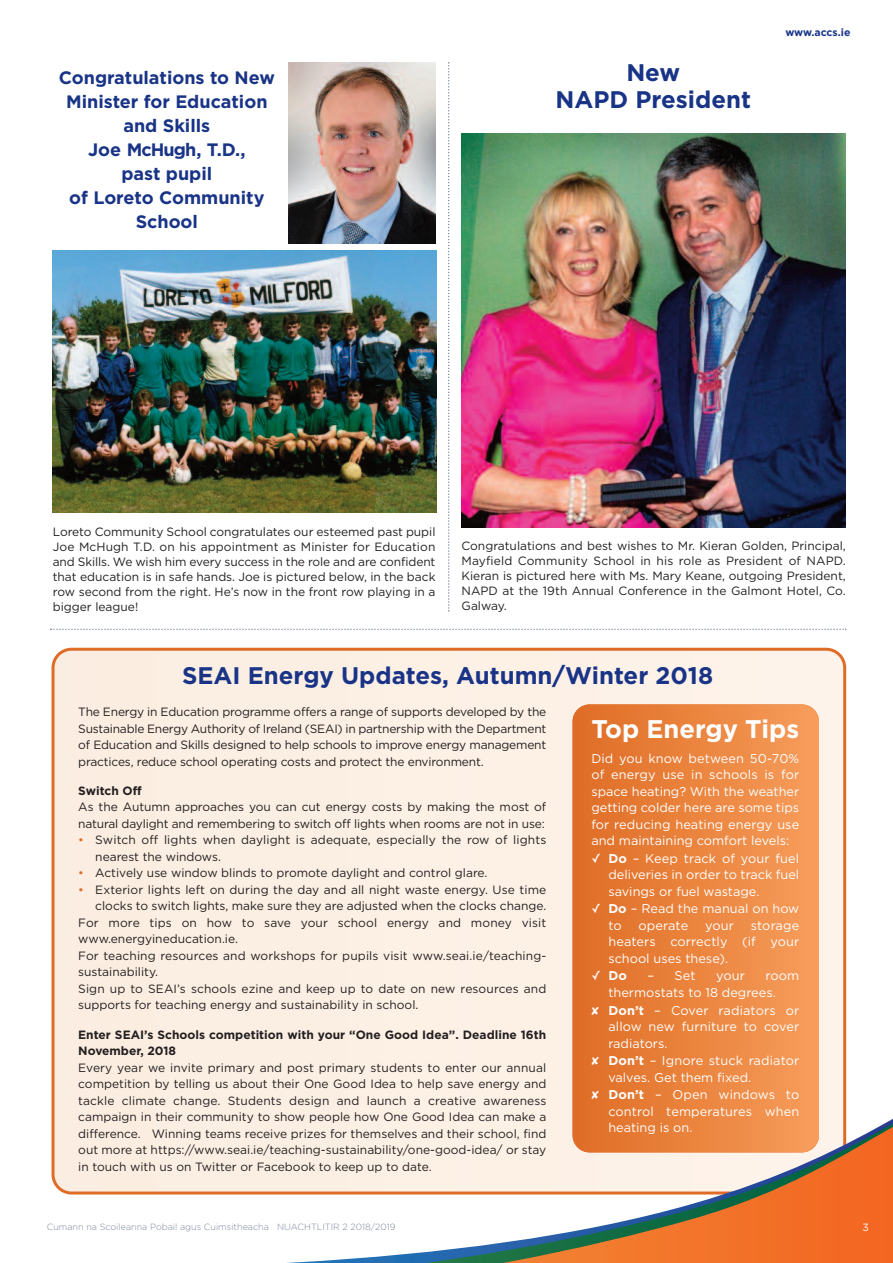
<style>
.page{position:relative;width:893px;height:1263px;background:#fff}
.page>*{position:absolute;margin:0;border:0;box-sizing:border-box;transform-origin:0 0}
.t1{font:700 25.5px "Gotham";color:#fff}
.t2{font:700 24px/27px "Gotham";color:#193487;text-align:center}
.t3{font:700 18px/24px "Gotham";color:#193487;text-align:center}
.t4{font:12.75px/16.5px "Gotham";color:#fff;text-align:justify}
.t5{font:700 12.75px "Gotham";color:#fff}
.t6{font:12px/16.5px "Gotham";color:#231f20;text-align:justify}
.t7{font:700 12px/16.5px "Gotham";color:#231f20}
.t8{font:700 10.5px "Gotham";letter-spacing:-.005em;color:#193487}
.t9{font:10.5px "Gotham";color:#fff}
.t10{font:300 9px "Gotham";color:#7c879c}
.s1{color:#df6b27}
.s2{font-family:"Lucida Grande"}
.s3{font-weight:700}
.s4{font-family:"Lucida Grande";font-weight:400}
.s5{font-family:"Menlo";font-weight:700}
</style>
<div class="page">
<div style="left:52px;top:648px;width:794px;height:546px;background:#fbefe3"></div>
<svg style="left:448px;top:62px;width:1px;height:549px"></svg>
<svg style="left:50px;top:629px;width:796px;height:1px"></svg>
<img style="left:461px;top:133px;width:385px;height:395px">
<img style="left:53px;top:251px;width:383px;height:262px">
<img style="left:288px;top:63px;width:148px;height:180px">
<div style="left:573px;top:704px;width:246px;height:448px;background:linear-gradient(to right,#de6c24,#f79d5b);border-radius:17px"></div>
<svg style="left:100px;top:1114px;width:747px;height:5px;fill:#fbeee2"></svg>
<svg style="left:100px;top:1119px;width:793px;height:3px;fill:#fbefe3"></svg>
<svg style="left:100px;top:1122px;width:793px;height:141px"></svg>
<h3 class="t3" style="left:59px;top:65px;width:218px">Congratulations to New<br>Minister for Education and Skills<br>Joe McHugh, T.D.,<br>past pupil<br>of Loreto Community<br>School</h3>
<h2 class="t2" style="left:555px;top:59px;width:197px">New<br>NAPD President</h2>
<p class="t8" style="left:785px;top:26px;width:67px">www.accs.ie</p>
<p class="t6" style="left:53px;top:524px;width:384px;line-height:15px">Loreto Community School congratulates our esteemed past pupil Joe McHugh T.D. on his appointment as Minister for Education and Skills. We wish him every success in the role and are confident that education is in safe hands. Joe is pictured below, in the back row second from the right. He’s now in the front row playing in a bigger league!</p>
<p class="t6" style="left:461px;top:538px;width:386px;line-height:15px">Congratulations and best wishes to Mr. Kieran Golden, Principal, Mayfield Community School in his role as President of NAPD.<br>Kieran is pictured here with Ms. Mary Keane, outgoing President, NAPD at the 19th Annual Conference in the Galmont Hotel, Co.<br>Galway.</p>
<h2 class="t2" style="left:182px;top:662px;width:533px">SEAI Energy Updates, Autumn/Winter 2018</h2>
<p class="t6" style="left:78px;top:704px;width:470px">The Energy in Education programme offers a range of supports developed by the Sustainable Energy Authority of Ireland (SEAI) in partnership with the Department of Education and Skills designed to help schools to improve energy management practices, reduce school operating costs and protect the environment.</p>
<p class="t7" style="left:78px;top:782px;width:65px">Switch Off</p>
<p class="t6" style="left:78px;top:799px;width:470px">As the Autumn approaches you can cut energy costs by making the most of natural daylight and remembering to switch off lights when rooms are not in use:</p>
<p class="t6" style="left:95px;top:832px;width:453px;text-indent:-17px"><span class="s1">•</span> Switch off lights when daylight is adequate, especially the row of lights nearest the windows.</p>
<p class="t6" style="left:78px;top:865px;width:411px"><span class="s1">•</span> Actively use window blinds to promote daylight and control glare.</p>
<p class="t6" style="left:78px;top:881px;width:470px"><span class="s1">•</span> Exterior lights left on during the day and all night waste energy. Use time</p>
<p class="t6" style="left:95px;top:898px;width:453px">clocks to switch lights, make sure they are adjusted when the clocks change.</p>
<p class="t6" style="left:78px;top:914px;width:470px">For more tips on how to save your school energy and money visit</p>
<p class="t6" style="left:78px;top:931px;width:161px">www.energyineducation.ie.</p>
<p class="t6" style="left:78px;top:947px;width:470px">For teaching resources and workshops for pupils visit www.seai.ie/teaching-</p>
<p class="t6" style="left:78px;top:964px;width:81px">sustainability.</p>
<p class="t6" style="left:78px;top:980px;width:470px">Sign up to SEAI’s schools ezine and keep up to date on new resources and</p>
<p class="t6" style="left:78px;top:997px;width:342px">supports for teaching energy and sustainability in school.</p>
<p class="t7" style="left:78px;top:1026px;width:470px">Enter SEAI’s Schools competition with your “One Good Idea”. Deadline 16th<br>November, 2018</p>
<p class="t6" style="left:78px;top:1059px;width:470px">Every year we invite primary and post primary students to enter our annual competition by telling us about their One Good Idea to help save energy and tackle climate change. Students design and launch a creative awareness campaign in their community to show people how One Good Idea can make a difference. Winning teams receive prizes for themselves and their school, find out more at https://www.seai.ie/teaching-sustainability/one-good-idea/ or stay in touch with us on Twitter or Facebook to keep up to date.</p>
<h1 class="t1" style="left:591px;top:714px;width:209px">Top Energy Tips</h1>
<p class="t4" style="left:591px;top:750px;width:209px">Did you know between 50-70% of energy use in schools is for space heating? With the weather getting colder here are some tips for reducing heating energy use and maintaining comfort levels:</p>
<p class="t4" style="left:608px;top:850px;width:192px;text-indent:-17px"><span class="s2">✓</span> <span class="s3">Do</span> – Keep track of your fuel deliveries in order to track fuel savings or fuel wastage.</p>
<p class="t4" style="left:608px;top:901px;width:192px;text-indent:-17px"><span class="s2">✓</span> <span class="s3">Do</span> – Read the manual on how to</p>
<p class="t4" style="left:608px;top:917px;width:192px;text-indent:142px">storage heaters correctly (if your school uses these).</p>
<p class="t5" style="left:591px;top:968px;width:37px"><span class="s4">✓</span> Do</p>
<p class="t4" style="left:647px;top:968px;width:50px">– Set</p>
<p class="t4" style="left:716px;top:968px;width:30px">your</p>
<p class="t4" style="left:765px;top:968px;width:35px">room</p>
<p class="t4" style="left:608px;top:984px;width:169px">thermostats to 18 degrees.</p>
<p class="t4" style="left:591px;top:1002px;width:209px"><span class="s5">✘</span> <span class="s3">Don’t</span> – Cover radiators or</p>
<p class="t4" style="left:608px;top:1018px;width:192px">allow new furniture to cover</p>
<p class="t4" style="left:608px;top:1035px;width:61px">radiators.</p>
<p class="t4" style="left:591px;top:1052px;width:209px"><span class="s5">✘</span> <span class="s3">Don’t</span> – Ignore stuck radiator</p>
<p class="t4" style="left:608px;top:1069px;width:144px">valves. Get them fixed.</p>
<p class="t4" style="left:591px;top:1086px;width:209px"><span class="s5">✘</span> <span class="s3">Don’t</span> – Open windows to</p>
<p class="t4" style="left:608px;top:1103px;width:192px">control temperatures when</p>
<p class="t4" style="left:608px;top:1119px;width:86px">heating is on.</p>
<p class="t4" style="left:639px;top:917px;width:51px">operate</p>
<p class="t4" style="left:705px;top:917px;width:30px">your</p>
<p class="t10" style="left:47px;top:1222px;width:350px">Cumann na Scoileanna Pobail agus Cuimsitheacha NUACHTLITIR 2 2018/2019</p>
<p class="t9" style="left:863px;top:1221px;width:8px">3</p>
</div>
